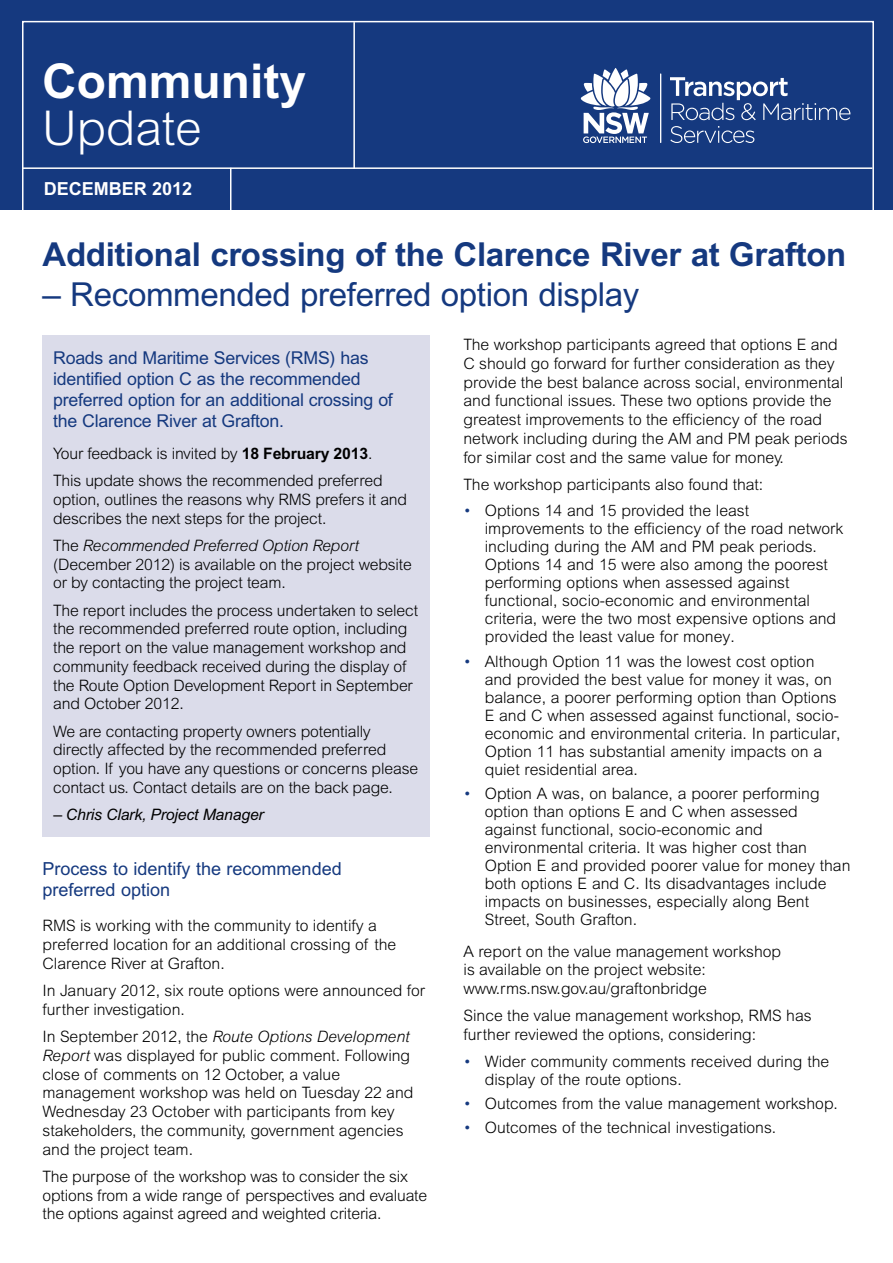
<style>
.page{position:relative;width:893px;height:1263px;background:#fff}
.page>*{position:absolute;margin:0;border:0;box-sizing:border-box;transform-origin:0 0}
.t1{font:700 48px "Arial MT Std";color:#fff}
.t2{font:300 48px "Arial MT Std";color:#fff}
.t3{font:700 33px "Arial MT Std";letter-spacing:-.01em;color:#15397f}
.t4{font:33px "Arial MT Std";letter-spacing:-.01em;color:#15397f}
.t5{font:18px/21px "Arial MT Std";color:#15397f}
.t6{font:700 18px "Arial MT Std";color:#fff}
.t7{font:17.7px/21px "Arial MT Std";letter-spacing:-.01em;color:#15397f}
.t8{font:300 15.75px/18.8px "Arial MT Std";color:#000}
.t9{font:italic 15.75px "Arial MT Std";letter-spacing:-.01em;color:#000}
.s1{font-weight:700}
.s2{font-style:italic}
.s3{color:#15397f}
</style>
<div class="page">
<div style="left:0;top:0;width:893px;height:209px;background:#15397f"></div>
<hr style="left:353px;top:22px;width:2px;height:147px;background:#fff">
<hr style="left:22px;top:167px;width:850px;height:2px;background:#fff">
<hr style="left:230px;top:168px;width:1px;height:42px;background:#fff">
<hr style="left:660px;top:73px;width:1px;height:70px;background:#fff">
<svg style="left:581px;top:68px;width:69px;height:75px"></svg>
<svg style="left:670px;top:77px;width:180px;height:43px"></svg>
<svg style="left:670px;top:126px;width:84px;height:17px"></svg>
<div style="left:43px;top:335px;width:387px;height:502px;background:#dbdcea"></div>
<h1 class="t1" style="left:42px;top:53px;width:265px">Community</h1>
<h1 class="t2" style="left:42px;top:101px;width:161px">Update</h1>
<p class="t6" style="left:44px;top:178px;width:27px">Decem</p>
<p class="t6" style="left:109px;top:178px;width:85px">ber 2012</p>
<h2 class="t3" style="left:43px;top:235px;width:805px">Additional crossing of the Clarence River at Grafton</h2>
<h2 class="t4" style="left:43px;top:275px;width:598px">– Recommended preferred option display</h2>
<p class="t7" style="left:53px;top:348px;width:341px">Roads and Maritime Services (RMS) has identified option C as the recommended preferred option for an additional crossing of the Clarence River at Grafton.</p>
<p class="t8" style="left:53px;top:440px;width:331px;line-height:27.3px">Your feedback is invited by <span class="s1">18 February 2013</span>.<br>This update shows the recommended preferred</p>
<p class="t8" style="left:53px;top:490px;width:356px">option, outlines the reasons why RMS prefers it and describes the next steps for the project.</p>
<p class="t8" style="left:53px;top:536px;width:360px">The <span class="s2">Recommended Preferred Option Report </span>(December 2012) is available on the project website or by contacting the project team.</p>
<p class="t8" style="left:53px;top:601px;width:366px">The report includes the process undertaken to select the recommended preferred route option, including the report on the value management workshop and community feedback received during the display of the Route Option Development Report in September and October 2012.</p>
<p class="t8" style="left:53px;top:722px;width:366px">We are contacting property owners potentially directly affected by the recommended preferred option. If you have any questions or concerns please contact us. Contact details are on the back page.</p>
<p class="t9" style="left:53px;top:805px;width:212px">– Chris Clark, Project Manager</p>
<p class="t5" style="left:43px;top:858px;width:301px">Process to identify the recommended preferred option</p>
<p class="t8" style="left:43px;top:916px;width:355px">RMS is working with the community to identify a preferred location for an additional crossing of the<br>Clarence River at Grafton.</p>
<p class="t8" style="left:43px;top:981px;width:384px">In January 2012, six route options were announced for further investigation.</p>
<p class="t8" style="left:43px;top:1027px;width:372px">In September 2012, the <span class="s2">Route Options Development Report</span> was displayed for public comment. Following close of comments on 12 October, a value management workshop was held on Tuesday 22 and Wednesday 23 October with participants from key stakeholders, the community, government agencies and the project team.</p>
<p class="t8" style="left:43px;top:1167px;width:386px">The purpose of the workshop was to consider the six options from a wide range of perspectives and evaluate the options against agreed and weighted criteria.</p>
<p class="t8" style="left:463px;top:335px;width:386px">The workshop participants agreed that options E and C should go forward for further consideration as they provide the best balance across social, environmental and functional issues. These two options provide the greatest improvements to the efficiency of the road network including during the AM and PM peak periods for similar cost and the same value for money.</p>
<p class="t8" style="left:463px;top:475px;width:301px">The workshop participants also found that:</p>
<p class="t8" style="left:485px;top:502px;width:360px;line-height:18px;text-indent:-21px"><span class="s3">•</span> Options 14 and 15 provided the least improvements to the efficiency of the road network including during the AM and PM peak periods.<br>Options 14 and 15 were also among the poorest performing options when assessed against functional, socio-economic and environmental criteria, were the two most expensive options and provided the least value for money.</p>
<p class="t8" style="left:485px;top:652px;width:357px;line-height:18px;text-indent:-21px"><span class="s3">•</span> Although Option 11 was the lowest cost option and provided the best value for money it was, on balance, a poorer performing option than Options E and C when assessed against functional, socio&shy;economic and environmental criteria. In particular, Option 11 has substantial amenity impacts on a quiet residential area.</p>
<p class="t8" style="left:485px;top:785px;width:367px;line-height:18px;text-indent:-21px"><span class="s3">•</span> Option A was, on balance, a poorer performing option than options E and C when assessed against functional, socio-economic and environmental criteria. It was higher cost than Option E and provided poorer value for money than both options E and C. Its disadvantages include impacts on businesses, especially along Bent Street, South Grafton.</p>
<p class="t8" style="left:463px;top:942px;width:319px">A report on the value management workshop is available on the project website: www.rms.nsw.gov.au/graftonbridge</p>
<p class="t8" style="left:463px;top:1006px;width:350px">Since the value management workshop, RMS has further reviewed the options, considering:</p>
<p class="t8" style="left:485px;top:1052px;width:346px;line-height:18px;text-indent:-21px"><span class="s3">•</span> Wider community comments received during the display of the route options.</p>
<p class="t8" style="left:463px;top:1094px;width:376px"><span class="s3">•</span> Outcomes from the value management workshop.</p>
<p class="t8" style="left:463px;top:1118px;width:314px"><span class="s3">•</span> Outcomes of the technical investigations.</p>
</div>
